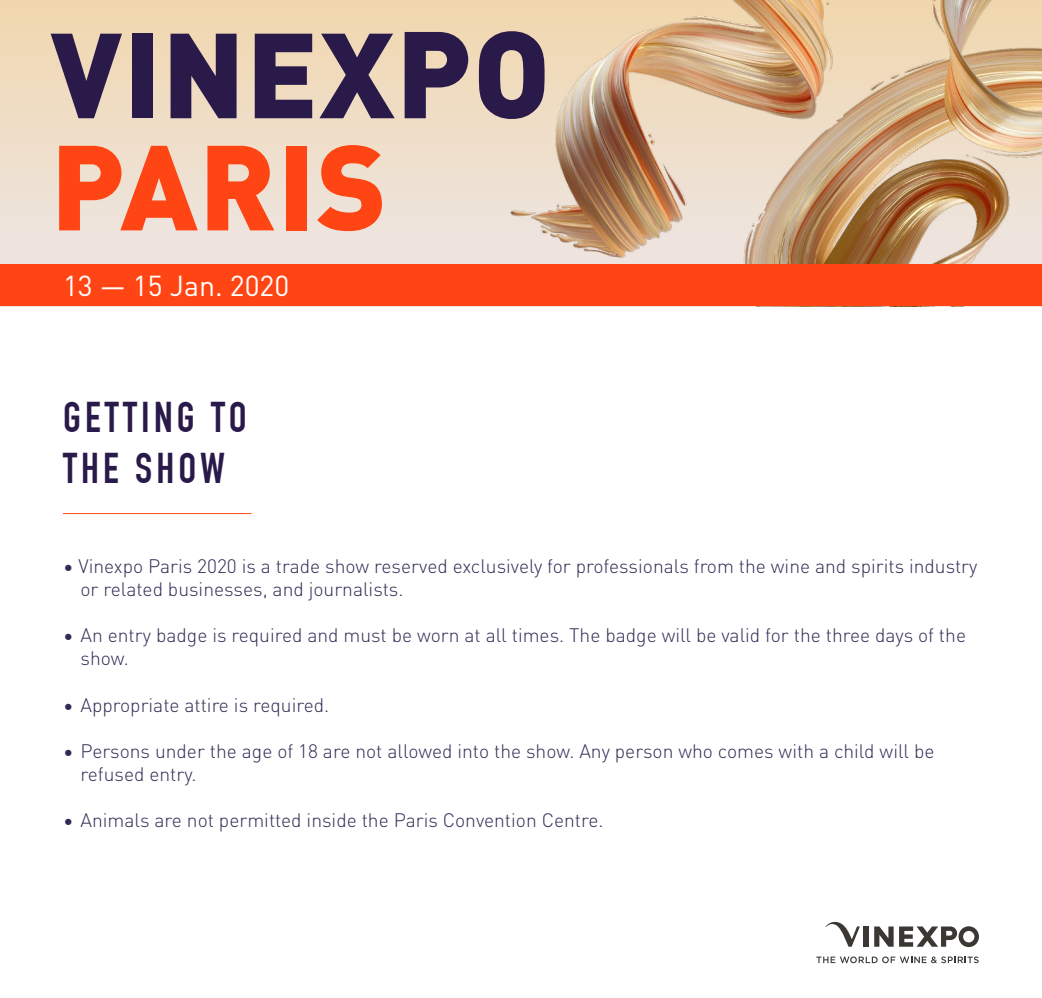
<style>
.page{position:relative;width:1042px;height:998px;background:#fff}
.page>*{position:absolute;margin:0;border:0;box-sizing:border-box;transform-origin:0 0}
.t1{font:900 118.65px/112px "DINOT";letter-spacing:.01em;color:#291a4a}
.t2{font:700 42px/50.4px "DIN Condensed";letter-spacing:.1em;color:#291a4a}
.t3{font:28.53px "DINOT";color:#fff}
.t4{font:300 19.25px/23.1px "DINOT";color:#342954}
.s1{font-size:121.1px}
.s2{color:#ff4513}
</style>
<div class="page">
<svg style="left:0;top:0;width:457px;height:264px;background:#efdec7"></svg>
<img style="left:879px;top:0;width:163px;height:264px">
<img style="left:457px;top:0;width:422px;height:307px">
<hr style="left:63px;top:513px;width:188px;height:1px;background:#ff4513">
<div style="left:0;top:264px;width:1042px;height:42px;background:#ff4513"></div>
<svg style="left:874px;top:926px;width:19px;height:20px"></svg>
<div style="left:863px;top:926px;width:5px;height:20px;background:#3b3732"></div>
<svg style="left:899px;top:926px;width:80px;height:20px"></svg>
<svg style="left:825px;top:921px;width:35px;height:25px"></svg>
<svg style="left:816px;top:956px;width:162px;height:6px"></svg>
<h1 class="t1" style="left:51px;top:7px;width:501px">VINEX<span class="s1">PO<br></span><span class="s2">PARIS</span></h1>
<h3 class="t3" style="left:63px;top:264px;width:228px">13 — 15 Jan. 2020</h3>
<h2 class="t2" style="left:63px;top:392px;width:185px">GETTING TO<br>THE SHOW</h2>
<p class="t4" style="left:80px;top:552px;width:898px;text-indent:-17px">• Vinexpo Paris 2020 is a trade show reserved exclusively for professionals from the wine and spirits industry or related businesses, and journalists.</p>
<p class="t4" style="left:80px;top:622px;width:887px;text-indent:-17px">• An entry badge is required and must be worn at all times. The badge will be valid for the three days of the show.</p>
<p class="t4" style="left:63px;top:691px;width:268px">• Appropriate attire is required.</p>
<p class="t4" style="left:80px;top:737px;width:855px;text-indent:-17px">• Persons under the age of 18 are not allowed into the show. Any person who comes with a child will be refused entry.</p>
<p class="t4" style="left:63px;top:807px;width:542px">• Animals are not permitted inside the Paris Convention Centre.</p>
</div>
